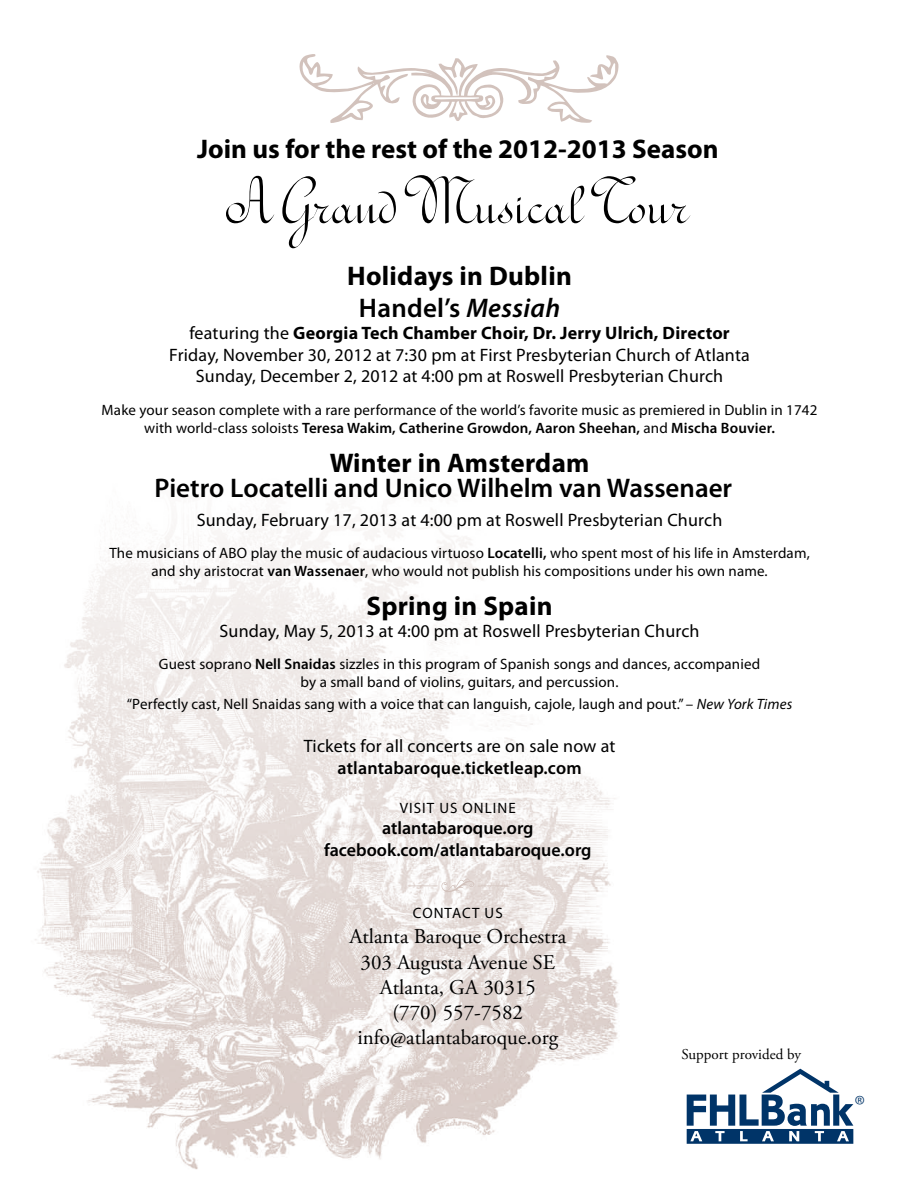
<style>
.page{position:relative;width:918px;height:1188px;background:#fff}
.page>*{position:absolute;margin:0;border:0;box-sizing:border-box;transform-origin:0 0}
.t1{font:54px "Redonda ITC Std";color:#000}
.t2{font:700 27px/32.4px "Myriad Pro";letter-spacing:.005em;color:#000;text-align:center}
.t3{font:600 27px "Myriad Pro";color:#000}
.t4{font:21px/25.2px "Adobe Garamond Pro";color:#000;text-align:center}
.t5{font:19.35px "Myriad";color:#003468}
.t6{font:18px/21.6px "Myriad Pro";letter-spacing:.01em;color:#000;text-align:center}
.t7{font:600 18px/21.6px "Myriad Pro";color:#000;text-align:center}
.t8{font:15px/18px "Myriad Pro";letter-spacing:.01em;color:#000;text-align:center}
.t9{font:15px "Adobe Garamond Pro";color:#000}
.t10{font:15px "Myriad Pro";letter-spacing:.07em;color:#000}
.t11{font:15px "Adobe Garamond Pro";color:#d2c2bc}
.s1{font-weight:600}
.s2{font-weight:600;font-style:italic}
.s3{font-weight:700}
.s4{font-style:italic}
</style>
<div class="page">
<img style="left:35px;top:522px;width:584px;height:648px">
<svg style="left:442px;top:879px;width:32px;height:13px"></svg>
<svg style="left:299px;top:54px;width:320px;height:69px"></svg>
<svg style="left:687px;top:1069px;width:166px;height:75px"></svg>
<h2 class="t2" style="left:197px;top:132px;width:523px">Join us for the rest of the 2012-2013 Season</h2>
<h1 class="t1" style="left:226px;top:173px;width:465px">A Grand Musical Tour</h1>
<h2 class="t2" style="left:347px;top:259px;width:226px">Holidays in Dublin<br><span class="s1">Handel’s</span> <span class="s2">Messiah</span></h2>
<p class="t6" style="left:169px;top:322px;width:582px">featuring the <span class="s3">Georgia Tech Chamber Choir, Dr. Jerry Ulrich, Director<br></span>Friday, November 30, 2012 at 7:30 pm at First Presbyterian Church of Atlanta<br>Sunday, December 2, 2012 at 4:00 pm at Roswell Presbyterian Church</p>
<p class="t8" style="left:102px;top:400px;width:717px">Make your season complete with a rare performance of the world’s favorite music as premiered in Dublin in 1742 with world-class soloists <span class="s1">Teresa Wakim, Catherine Growdon, Aaron Sheehan,</span> and <span class="s1">Mischa Bouvier.</span></p>
<h2 class="t2" style="left:330px;top:446px;width:261px">Winter in Amsterdam</h2>
<h2 class="t3" style="left:154px;top:477px;width:579px">Pietro Locatelli and Unico Wilhelm van Wassenaer</h2>
<p class="t6" style="left:197px;top:509px;width:527px">Sunday, February 17, 2013 at 4:00 pm at Roswell Presbyterian Church</p>
<p class="t8" style="left:109px;top:544px;width:702px">The musicians of ABO play the music of audacious virtuoso <span class="s1">Locatelli,</span> who spent most of his life in Amsterdam, and shy aristocrat <span class="s1">van Wassenaer</span>, who would not publish his compositions under his own name.</p>
<h2 class="t2" style="left:367px;top:589px;width:188px">Spring in Spain</h2>
<p class="t6" style="left:220px;top:620px;width:482px">Sunday, May 5, 2013 at 4:00 pm at Roswell Presbyterian Church</p>
<p class="t8" style="left:159px;top:655px;width:603px">Guest soprano <span class="s1">Nell Snaidas</span> sizzles in this program of Spanish songs and dances, accompanied by a small band of violins, guitars, and percussion.</p>
<p class="t8" style="left:127px;top:695px;width:667px">“Perfectly cast, Nell Snaidas sang with a voice that can languish, cajole, laugh and pout.” – <span class="s4">New York Times</span></p>
<p class="t6" style="left:304px;top:735px;width:313px">Tickets for all concerts are on sale now at</p>
<p class="t7" style="left:338px;top:756px;width:246px">atlantabaroque.ticketleap.com</p>
<p class="t10" style="left:400px;top:798px;width:118px">Visit us ONLINE</p>
<p class="t7" style="left:324px;top:817px;width:269px">atlantabaroque.org facebook.com/atlantabaroque.org</p>
<p class="t11" style="left:408px;top:876px;width:31px">——</p>
<p class="t11" style="left:478px;top:876px;width:31px">——</p>
<p class="t8" style="left:413px;top:904px;width:11px">contact</p>
<p class="t8" style="left:485px;top:904px;width:10px">us</p>
<h3 class="t4" style="left:350px;top:925px;width:218px">Atlanta Baroque Orchestra<br>303 Augusta Avenue SE<br>Atlanta, GA 30315<br>(770) 557-7582 info@atlantabaroque.org</h3>
<p class="t9" style="left:682px;top:1046px;width:121px">Support provided by</p>
<p class="t5" style="left:855px;top:1093px;width:11px">®</p>
</div>
